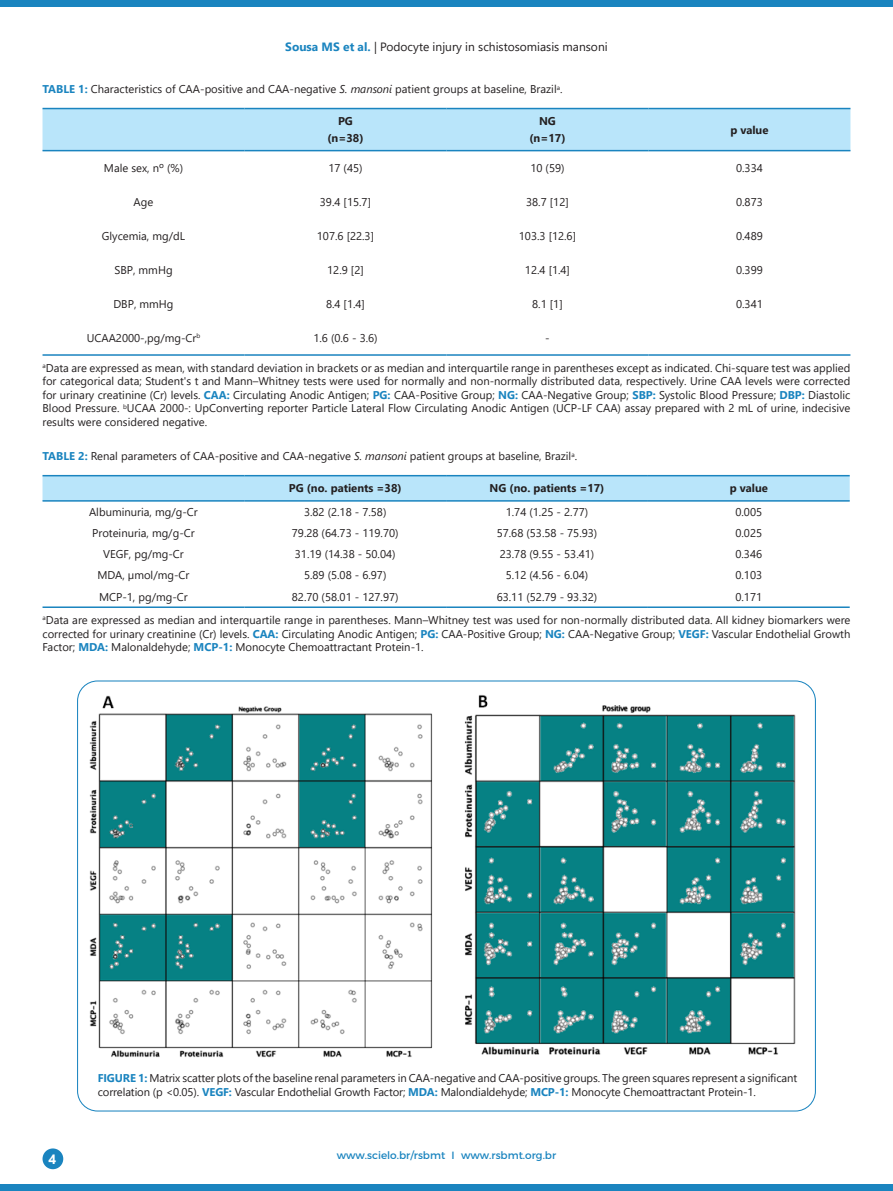
<style>
.page{position:relative;width:893px;height:1191px;background:#fff}
.page>*{position:absolute;margin:0;border:0;box-sizing:border-box;transform-origin:0 0}
.t1{font:700 13.5px "Ebrima";color:#fff}
.cabecalho{font:12px "Segoe UI";color:#231f20}
.Tabela_-_TITULO{font:11.25px/13.5px "Segoe UI";color:#231f20;text-align:justify}
.FIGURA{font:11.25px/13.5px "Segoe UI";letter-spacing:-.01em;color:#231f20}
.t2{font:700 11.25px "Segoe UI";color:#231f20}
.t3{font:10.5px "Montserrat";color:#1a84bf}
.s1{font-weight:700;color:#1a84bf}
.s2{font-style:italic}
</style>
<div class="page">
<div style="left:43px;top:1148px;width:20px;height:21px;background:#1a84bf;border-radius:50%"></div>
<div style="left:0;top:0;width:893px;height:6px;background:#1a84bf"></div>
<div style="left:0;top:1184px;width:893px;height:7px;background:#1a84bf"></div>
<div style="left:43px;top:109px;width:807px;height:41px;background:#b9e5fa"></div>
<hr style="left:43px;top:108px;width:201px;height:1px;background:#1a84bf">
<hr style="left:244px;top:108px;width:202px;height:1px;background:#1a84bf">
<hr style="left:446px;top:108px;width:202px;height:1px;background:#1a84bf">
<hr style="left:648px;top:108px;width:202px;height:1px;background:#1a84bf">
<hr style="left:43px;top:150px;width:201px;height:1px;background:#1a84bf">
<hr style="left:244px;top:150px;width:202px;height:1px;background:#1a84bf">
<hr style="left:446px;top:150px;width:202px;height:1px;background:#1a84bf">
<hr style="left:648px;top:150px;width:202px;height:1px;background:#1a84bf">
<hr style="left:43px;top:354px;width:201px;height:2px;background:#1a84bf">
<hr style="left:244px;top:354px;width:202px;height:2px;background:#1a84bf">
<hr style="left:446px;top:354px;width:202px;height:2px;background:#1a84bf">
<hr style="left:648px;top:354px;width:202px;height:2px;background:#1a84bf">
<div style="left:43px;top:476px;width:807px;height:24px;background:#b9e5fa"></div>
<hr style="left:43px;top:475px;width:201px;height:1px;background:#1a84bf">
<hr style="left:244px;top:475px;width:202px;height:1px;background:#1a84bf">
<hr style="left:446px;top:475px;width:202px;height:1px;background:#1a84bf">
<hr style="left:648px;top:475px;width:202px;height:1px;background:#1a84bf">
<hr style="left:43px;top:606px;width:201px;height:2px;background:#1a84bf">
<hr style="left:244px;top:606px;width:202px;height:2px;background:#1a84bf">
<hr style="left:446px;top:606px;width:202px;height:2px;background:#1a84bf">
<hr style="left:648px;top:606px;width:202px;height:2px;background:#1a84bf">
<hr style="left:43px;top:500px;width:201px;height:1px;background:#1a84bf">
<hr style="left:244px;top:500px;width:202px;height:1px;background:#1a84bf">
<hr style="left:446px;top:500px;width:202px;height:1px;background:#1a84bf">
<hr style="left:648px;top:500px;width:202px;height:1px;background:#1a84bf">
<img style="left:79px;top:682px;width:735px;height:376px">
<p class="cabecalho" style="left:285px;top:36px;width:324px"><span class="s1">Sousa MS et al.</span> | Podocyte injury in schistosomiasis mansoni</p>
<p class="Tabela_-_TITULO" style="left:43px;top:81px;width:521px"><span class="s1">TABLE 1:</span> Characteristics of CAA-positive and CAA-negative <span class="s2">S. mansoni</span> patient groups at baseline, Brazil<sup>a</sup>.</p>
<p class="t2" style="left:338px;top:111px;width:16px">PG</p>
<p class="t2" style="left:327px;top:127px;width:37px">(n=38)</p>
<p class="t2" style="left:539px;top:111px;width:18px">NG</p>
<p class="t2" style="left:529px;top:127px;width:37px">(n=17)</p>
<p class="t2" style="left:730px;top:119px;width:40px">p value</p>
<p class="Tabela_-_TITULO" style="left:104px;top:160px;width:81px">Male sex, nº (%)</p>
<p class="Tabela_-_TITULO" style="left:328px;top:160px;width:36px">17 (45)</p>
<p class="Tabela_-_TITULO" style="left:530px;top:160px;width:36px">10 (59)</p>
<p class="Tabela_-_TITULO" style="left:736px;top:160px;width:28px">0.334</p>
<p class="Tabela_-_TITULO" style="left:134px;top:194px;width:21px">Age</p>
<p class="Tabela_-_TITULO" style="left:320px;top:194px;width:53px">39.4 [15.7]</p>
<p class="Tabela_-_TITULO" style="left:526px;top:194px;width:44px">38.7 [12]</p>
<p class="Tabela_-_TITULO" style="left:736px;top:194px;width:28px">0.873</p>
<p class="Tabela_-_TITULO" style="left:102px;top:228px;width:85px">Glycemia, mg/dL</p>
<p class="Tabela_-_TITULO" style="left:317px;top:228px;width:59px">107.6 [22.3]</p>
<p class="Tabela_-_TITULO" style="left:519px;top:228px;width:59px">103.3 [12.6]</p>
<p class="Tabela_-_TITULO" style="left:736px;top:228px;width:28px">0.489</p>
<p class="Tabela_-_TITULO" style="left:114px;top:262px;width:60px">SBP, mmHg</p>
<p class="Tabela_-_TITULO" style="left:327px;top:262px;width:38px">12.9 [2]</p>
<p class="Tabela_-_TITULO" style="left:525px;top:262px;width:47px">12.4 [1.4]</p>
<p class="Tabela_-_TITULO" style="left:736px;top:262px;width:28px">0.399</p>
<p class="Tabela_-_TITULO" style="left:113px;top:296px;width:62px">DBP, mmHg</p>
<p class="Tabela_-_TITULO" style="left:326px;top:296px;width:41px">8.4 [1.4]</p>
<p class="Tabela_-_TITULO" style="left:532px;top:296px;width:32px">8.1 [1]</p>
<p class="Tabela_-_TITULO" style="left:736px;top:296px;width:28px">0.341</p>
<p class="Tabela_-_TITULO" style="left:87px;top:330px;width:115px">UCAA2000-,pg/mg-Cr<sup>b</sup></p>
<p class="Tabela_-_TITULO" style="left:313px;top:330px;width:66px">1.6 (0.6 - 3.6)</p>
<p class="Tabela_-_TITULO" style="left:545px;top:330px;width:6px">-</p>
<p class="Tabela_-_TITULO" style="left:43px;top:360px;width:809px"><sup>a</sup>Data are expressed as mean, with standard deviation in brackets or as median and interquartile range in parentheses except as indicated. Chi-square test was applied for categorical data; Student's t and Mann–Whitney tests were used for normally and non-normally distributed data, respectively. Urine CAA levels were corrected for urinary creatinine (Cr) levels. <span class="s1">CAA:</span> Circulating Anodic Antigen; <span class="s1">PG:</span> CAA-Positive Group; <span class="s1">NG:</span> CAA-Negative Group; <span class="s1">SBP:</span> Systolic Blood Pressure; <span class="s1">DBP:</span> Diastolic Blood Pressure. <sup>b</sup>UCAA 2000-: UpConverting reporter Particle Lateral Flow Circulating Anodic Antigen (UCP-LF CAA) assay prepared with 2 mL of urine, indecisive results were considered negative.</p>
<p class="Tabela_-_TITULO" style="left:43px;top:448px;width:536px"><span class="s1">TABLE 2:</span> Renal parameters of CAA-positive and CAA-negative <span class="s2">S. mansoni</span> patient groups at baseline, Brazil<sup>a</sup>.</p>
<p class="t2" style="left:289px;top:478px;width:114px">PG (no. patients =38)</p>
<p class="t2" style="left:490px;top:478px;width:116px">NG (no. patients =17)</p>
<p class="t2" style="left:730px;top:478px;width:40px">p value</p>
<p class="Tabela_-_TITULO" style="left:89px;top:504px;width:110px">Albuminuria, mg/g-Cr</p>
<p class="Tabela_-_TITULO" style="left:304px;top:504px;width:84px">3.82 (2.18 - 7.58)</p>
<p class="Tabela_-_TITULO" style="left:506px;top:504px;width:84px">1.74 (1.25 - 2.77)</p>
<p class="Tabela_-_TITULO" style="left:735px;top:504px;width:28px">0.005</p>
<p class="Tabela_-_TITULO" style="left:92px;top:525px;width:104px">Proteinuria, mg/g-Cr</p>
<p class="Tabela_-_TITULO" style="left:292px;top:525px;width:108px">79.28 (64.73 - 119.70)</p>
<p class="Tabela_-_TITULO" style="left:497px;top:525px;width:102px">57.68 (53.58 - 75.93)</p>
<p class="Tabela_-_TITULO" style="left:735px;top:525px;width:28px">0.025</p>
<p class="Tabela_-_TITULO" style="left:103px;top:546px;width:82px">VEGF, pg/mg-Cr</p>
<p class="Tabela_-_TITULO" style="left:295px;top:546px;width:102px">31.19 (14.38 - 50.04)</p>
<p class="Tabela_-_TITULO" style="left:500px;top:546px;width:96px">23.78 (9.55 - 53.41)</p>
<p class="Tabela_-_TITULO" style="left:735px;top:546px;width:28px">0.346</p>
<p class="Tabela_-_TITULO" style="left:97px;top:567px;width:94px">MDA, µmol/mg-Cr</p>
<p class="Tabela_-_TITULO" style="left:304px;top:567px;width:84px">5.89 (5.08 - 6.97)</p>
<p class="Tabela_-_TITULO" style="left:506px;top:567px;width:84px">5.12 (4.56 - 6.04)</p>
<p class="Tabela_-_TITULO" style="left:735px;top:567px;width:28px">0.103</p>
<p class="Tabela_-_TITULO" style="left:99px;top:589px;width:90px">MCP-1, pg/mg-Cr</p>
<p class="Tabela_-_TITULO" style="left:292px;top:589px;width:108px">82.70 (58.01 - 127.97)</p>
<p class="Tabela_-_TITULO" style="left:497px;top:589px;width:102px">63.11 (52.79 - 93.32)</p>
<p class="Tabela_-_TITULO" style="left:735px;top:589px;width:28px">0.171</p>
<p class="Tabela_-_TITULO" style="left:43px;top:612px;width:809px"><sup>a</sup>Data are expressed as median and interquartile range in parentheses. Mann–Whitney test was used for non-normally distributed data. All kidney biomarkers were corrected for urinary creatinine (Cr) levels. <span class="s1">CAA:</span> Circulating Anodic Antigen; <span class="s1">PG:</span> CAA-Positive Group; <span class="s1">NG:</span> CAA-Negative Group; <span class="s1">VEGF:</span> Vascular Endothelial Growth Factor; <span class="s1">MDA:</span> Malonaldehyde; <span class="s1">MCP-1:</span> Monocyte Chemoattractant Protein-1.</p>
<p class="FIGURA" style="left:98px;top:1070px;width:701px"><span class="s1">FIGURE 1:</span> Matrix scatter plots of the baseline renal parameters in CAA-negative and CAA-positive groups. The green squares represent a significant correlation (p &lt;0.05). <span class="s1">VEGF:</span> Vascular Endothelial Growth Factor; <span class="s1">MDA:</span> Malondialdehyde; <span class="s1">MCP-1:</span> Monocyte Chemoattractant Protein-1.</p>
<p class="t1" style="left:48px;top:1148px;width:9px">4</p>
<p class="t3" style="left:337px;top:1146px;width:221px">www.scielo.br/rsbmt I www.rsbmt.org.br</p>
</div>
